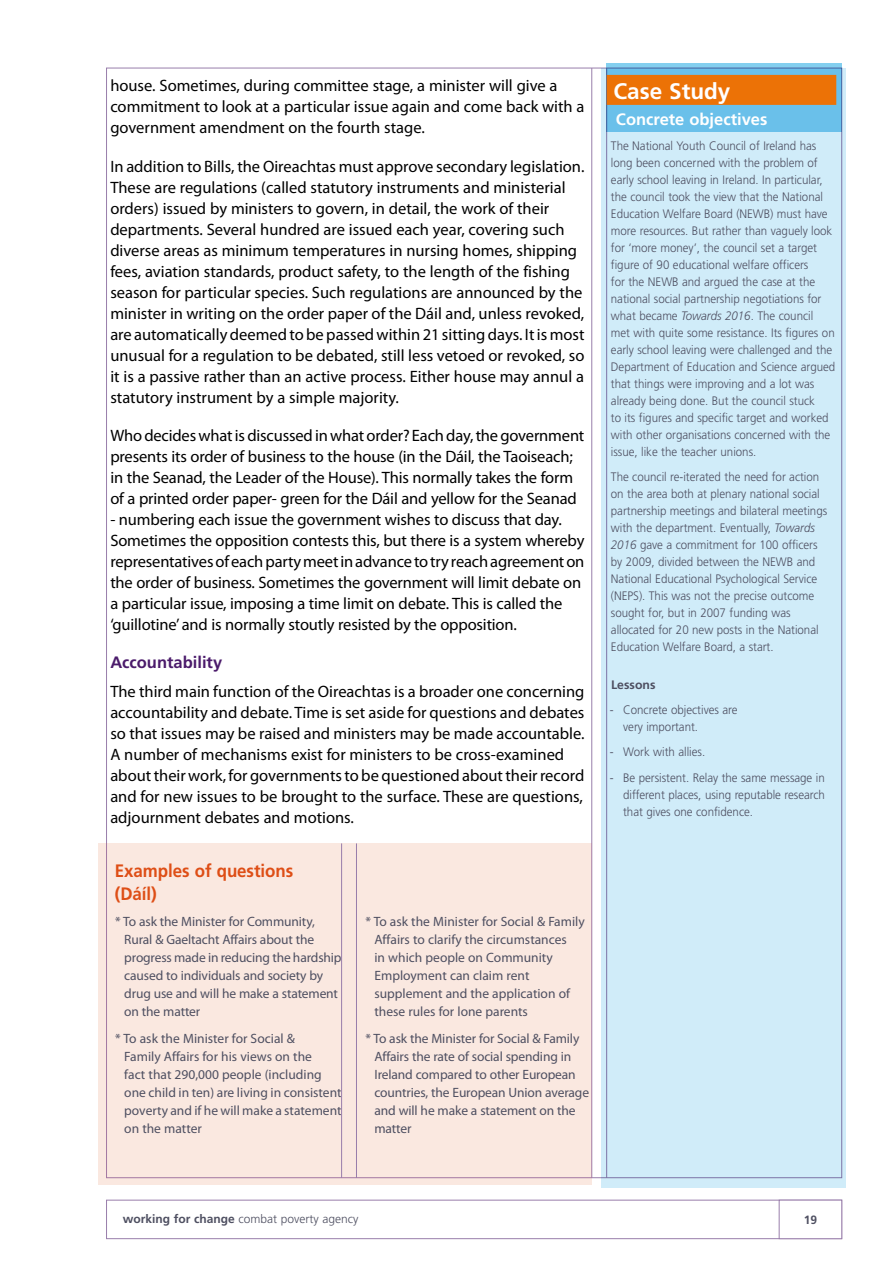
<style>
.page{position:relative;width:893px;height:1263px;background:#fff}
.page>*{position:absolute;margin:0;border:0;box-sizing:border-box;transform-origin:0 0}
.t1{font:700 22.5px "Frutiger";color:#fff}
.t2{font:700 18px/22.5px "Frutiger";letter-spacing:-.005em;color:#de4e16;scale:.94 1}
.t3{font:16.5px/21px "Myriad Pro";color:#000}
.t4{font:700 16.5px "Frutiger";color:#fff}
.t5{font:700 16.5px "Frutiger";color:#4b1b6b}
.t6{font:13.5px/18px "Myriad Pro";letter-spacing:-.01em;color:#4e4f61}
.t7{font:300 12.3px/17px "Frutiger";letter-spacing:-.005em;color:#4e4f61;scale:.94 1}
.t8{font:700 12.3px "Frutiger";color:#4e4f61}
.t9{font:300 12px "Frutiger";color:#4e4f61}
.t10{font:700 12px "Frutiger";color:#4e4f61}
.s1{font-style:italic}
.s2{font-weight:700}
</style>
<div class="page">
<hr style="left:591px;top:68px;width:1px;height:1110px;background:#997eab">
<div style="left:106px;top:1200px;width:736px;height:39px;border:1px solid #997eab"></div>
<div style="left:779px;top:1200px;width:63px;height:39px;border:1px solid #997eab"></div>
<div style="left:98px;top:843px;width:494px;height:342px;background:#fae8e0"></div>
<div style="left:601px;top:68px;width:245px;height:1119px;background:#d0ecf9"></div>
<svg style="left:607px;top:64px;width:235px;height:68px;background:#6bbde7"></svg>
<div style="left:607px;top:75px;width:229px;height:30px;background:#ec7206"></div>
<hr style="left:341px;top:843px;width:1px;height:335px;background:#997eab">
<hr style="left:356px;top:843px;width:1px;height:335px;background:#997eab">
<p class="t3" style="left:110px;top:75px;width:476px">house. Sometimes, during committee stage, a minister will give a commitment to look at a particular issue again and come back with a government amendment on the fourth stage.</p>
<p class="t3" style="left:110px;top:155px;width:476px">In addition to Bills, the Oireachtas must approve secondary legislation.<br>These are regulations (called statutory instruments and ministerial orders) issued by ministers to govern, in detail, the work of their departments. Several hundred are issued each year, covering such diverse areas as minimum temperatures in nursing homes, shipping fees, aviation standards, product safety, to the length of the fishing season for particular species. Such regulations are announced by the minister in writing on the order paper of the Dáil and, unless revoked, are automatically deemed to be passed within 21 sitting days. It is most unusual for a regulation to be debated, still less vetoed or revoked, so it is a passive rather than an active process. Either house may annul a statutory instrument by a simple majority.</p>
<p class="t3" style="left:110px;top:424px;width:476px">Who decides what is discussed in what order? Each day, the government presents its order of business to the house (in the Dáil, the Taoiseach; in the Seanad, the Leader of the House). This normally takes the form of a printed order paper- green for the Dáil and yellow for the Seanad</p>
<p class="t3" style="left:110px;top:508px;width:476px">- numbering each issue the government wishes to discuss that day.<br>Sometimes the opposition contests this, but there is a system whereby representatives of each party meet in advance to try reach agreement on the order of business. Sometimes the government will limit debate on a particular issue, imposing a time limit on debate. This is called the ‘guillotine’ and is normally stoutly resisted by the opposition.</p>
<p class="t5" style="left:110px;top:652px;width:113px">Accountability</p>
<p class="t3" style="left:110px;top:681px;width:476px">The third main function of the Oireachtas is a broader one concerning accountability and debate. Time is set aside for questions and debates so that issues may be raised and ministers may be made accountable.<br>A number of mechanisms exist for ministers to be cross-examined about their work, for governments to be questioned about their record and for new issues to be brought to the surface. These are questions, adjournment debates and motions.</p>
<p class="t2" style="left:115px;top:859px;width:191px">Examples of questions (Dáíl)</p>
<p class="t6" style="left:124px;top:912px;width:219px;text-indent:-9px">* To ask the Minister for Community,<br>Rural &amp; Gaeltacht Affairs about the progress made in reducing the hardship caused to individuals and society by drug use and will he make a statement on the matter</p>
<p class="t6" style="left:124px;top:1029px;width:219px;text-indent:-9px">* To ask the Minister for Social &amp;<br>Family Affairs for his views on the<br>fact that 290,000 people (including one child in ten) are living in consistent poverty and if he will make a statement on the matter</p>
<p class="t6" style="left:374px;top:912px;width:212px;text-indent:-9px">* To ask the Minister for Social &amp; Family<br>Affairs to clarify the circumstances<br>in which people on Community<br>Employment can claim rent supplement and the application of these rules for lone parents</p>
<p class="t6" style="left:374px;top:1029px;width:216px;text-indent:-9px">* To ask the Minister for Social &amp; Family<br>Affairs the rate of social spending in<br>Ireland compared to other European countries, the European Union average and will he make a statement on the matter</p>
<h1 class="t1" style="left:613px;top:77px;width:118px">Case Study</h1>
<p class="t4" style="left:616px;top:110px;width:153px">Concrete objectives</p>
<p class="t7" style="left:611px;top:138px;width:240px">The National Youth Council of Ireland has long been concerned with the problem of early school leaving in Ireland. In particular, the council took the view that the National Education Welfare Board (NEWB) must have more resources. But rather than vaguely look for ‘more money’, the council set a target figure of 90 educational welfare officers<br>for the NEWB and argued the case at the national social partnership negotiations for what became <span class="s1">Towards 2016</span>. The council met with quite some resistance. Its figures on early school leaving were challenged and the Department of Education and Science argued that things were improving and a lot was already being done. But the council stuck<br>to its figures and specific target and worked with other organisations concerned with the issue, like the teacher unions.</p>
<p class="t7" style="left:611px;top:468px;width:232px">The council re-iterated the need for action on the area both at plenary national social partnership meetings and bilateral meetings with the department. Eventually, <span class="s1">Towards 2016</span> gave a commitment for 100 officers by 2009, divided between the NEWB and National Educational Psychological Service (NEPS). This was not the precise outcome sought for, but in 2007 funding was allocated for 20 new posts in the National Education Welfare Board, a start.</p>
<p class="t8" style="left:611px;top:677px;width:46px">Lessons</p>
<p class="t7" style="left:623px;top:701px;width:123px;text-indent:-14px">- Concrete objectives are very important.</p>
<p class="t7" style="left:610px;top:744px;width:103px">- Work with allies.</p>
<p class="t7" style="left:623px;top:769px;width:216px;text-align:justify;text-indent:-14px">- Be persistent. Relay the same message in different places, using reputable research that gives one confidence.</p>
<p class="t9" style="left:123px;top:1212px;width:237px"><span class="s2">working for change</span> combat poverty agency</p>
<p class="t10" style="left:804px;top:1213px;width:14px">19</p>
</div>
